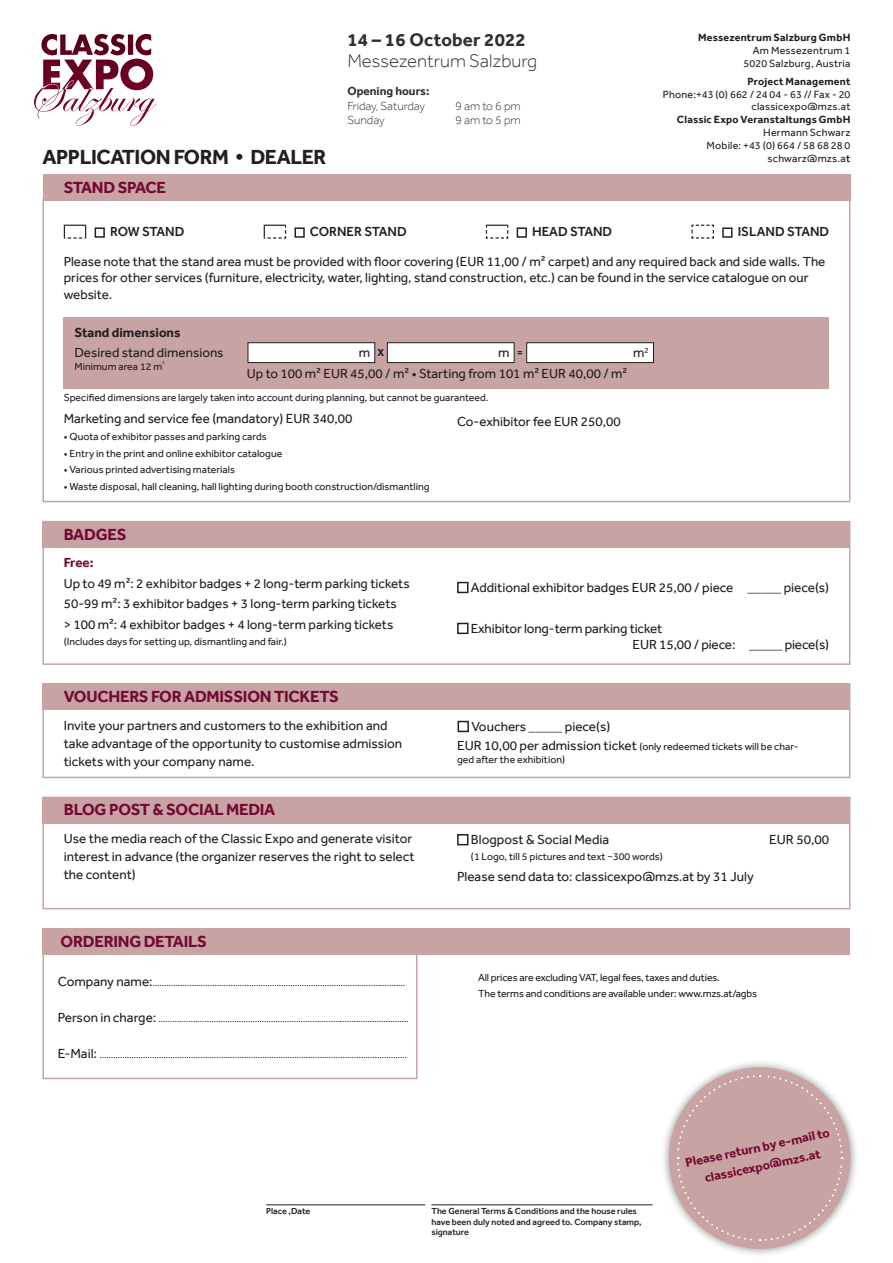
<style>
.page{position:relative;width:893px;height:1263px;background:#fff}
.page>*{position:absolute;margin:0;border:0;box-sizing:border-box;transform-origin:0 0}
.t1{font:700 21px "Effra";letter-spacing:-.02em;color:#231f20}
.t2{font:300 18.75px "Effra";color:#312f30}
.t3{font:700 18.75px "Effra";letter-spacing:.01em;color:#312f30}
.t4{font:700 16.5px "Effra";letter-spacing:-.015em;color:#740932}
.t5{font:13.5px/16.2px "Effra";color:#231f20}
.t6{font:500 13.5px "Effra";color:#231f20}
.t7{font:700 13.5px "Effra";color:#231f20}
.t8{font:700 13.5px "Effra";color:#740932}
.t9{font:700 12.9px/19px "Effra";color:#740932;text-align:center}
.t10{font:300 12px "Effra";color:#312f30}
.t11{font:700 12px "Effra";color:#312f30}
.t12{font:10.65px/12.9px "Effra";letter-spacing:.02em;color:#231f20;text-align:right}
.t13{font:700 10.65px "Effra";letter-spacing:.02em;color:#231f20}
.t14{font:10.5px/16.8px "Effra";color:#231f20}
.t15{font:700 10.5px "Effra";color:#231f20}
.t16{font:9px "Effra";color:#231f20}
.t17{font:500 9px/10.8px "Effra";color:#231f20}
.s1{font-weight:500}
.s2{font-size:13.5px}
</style>
<div class="page">
<svg style="left:34px;top:34px;width:119px;height:85px"></svg>
<div style="left:660px;top:1058px;width:199px;height:199px;background:#231f20;opacity:.5"></div>
<div style="left:669px;top:1067px;width:181px;height:182px;background:#c8a3a4;border-radius:50%"></div>
<svg style="left:676px;top:1074px;width:168px;height:168px"></svg>
<div style="left:43px;top:942px;width:374px;height:137px;border:2px solid #c8a3a4"></div>
<div style="left:43px;top:928px;width:807px;height:27px;background:#c8a3a4"></div>
<div style="left:43px;top:521px;width:807px;height:144px;border:2px solid #c8a3a4"></div>
<div style="left:43px;top:521px;width:807px;height:27px;background:#c8a3a4"></div>
<div style="left:457px;top:582px;width:11px;height:11px;border:2px solid #231f20"></div>
<div style="left:457px;top:623px;width:11px;height:11px;border:2px solid #231f20"></div>
<div style="left:43px;top:683px;width:807px;height:95px;border:2px solid #c8a3a4"></div>
<div style="left:43px;top:683px;width:807px;height:27px;background:#c8a3a4"></div>
<div style="left:458px;top:721px;width:11px;height:11px;border:2px solid #231f20"></div>
<div style="left:43px;top:797px;width:807px;height:112px;border:2px solid #c8a3a4"></div>
<div style="left:43px;top:797px;width:807px;height:27px;background:#c8a3a4"></div>
<div style="left:457px;top:834px;width:11px;height:11px;border:2px solid #231f20"></div>
<hr style="left:266px;top:1204px;width:159px;height:1px;background:#231f20">
<hr style="left:431px;top:1204px;width:221px;height:1px;background:#231f20">
<svg style="left:691px;top:224px;width:23px;height:15px"></svg>
<div style="left:722px;top:227px;width:10px;height:11px;border:2px solid #231f20"></div>
<div style="left:43px;top:174px;width:807px;height:27px;background:#c8a3a4"></div>
<svg style="left:64px;top:225px;width:22px;height:14px"></svg>
<div style="left:95px;top:227px;width:10px;height:11px;border:2px solid #231f20"></div>
<svg style="left:263px;top:225px;width:24px;height:14px"></svg>
<div style="left:294px;top:227px;width:11px;height:11px;border:2px solid #231f20"></div>
<svg style="left:485px;top:225px;width:24px;height:14px"></svg>
<div style="left:517px;top:227px;width:10px;height:11px;border:2px solid #231f20"></div>
<div style="left:64px;top:317px;width:765px;height:71px;background:#c8a3a4"></div>
<svg style="left:247px;top:342px;width:129px;height:21px;background:#e6e5e5"></svg>
<svg style="left:387px;top:342px;width:128px;height:21px;background:#e7e6e6"></svg>
<svg style="left:526px;top:342px;width:128px;height:21px;background:#e7e6e6"></svg>
<h1 class="t1" style="left:43px;top:145px;width:285px">APPLICATION FORM • DEALER</h1>
<h2 class="t3" style="left:347px;top:29px;width:180px">14 – 16 October 2022</h2>
<h2 class="t2" style="left:347px;top:50px;width:191px">Messezentrum Salzburg</h2>
<p class="t11" style="left:347px;top:84px;width:84px">Opening hours:</p>
<p class="t10" style="left:347px;top:98px;width:79px">Friday, Saturday</p>
<p class="t10" style="left:455px;top:98px;width:67px">9 am to 6 pm</p>
<p class="t10" style="left:347px;top:113px;width:39px">Sunday</p>
<p class="t10" style="left:455px;top:113px;width:67px">9 am to 5 pm</p>
<p class="t13" style="left:698px;top:31px;width:154px">Messezentrum Salzburg GmbH</p>
<p class="t12" style="left:743px;top:44px;width:109px">Am Messezentrum 1<br>5020 Salzburg, Austria</p>
<p class="t13" style="left:748px;top:75px;width:104px">Project Management</p>
<p class="t12" style="left:663px;top:87px;width:189px">Phone:+43 (0) 662 / 24 04 - 63 // Fax - 20 classicexpo@mzs.at</p>
<p class="t13" style="left:677px;top:113px;width:175px">Classic Expo Veranstaltungs GmbH</p>
<p class="t12" style="left:707px;top:126px;width:145px">Hermann Schwarz<br>Mobile: +43 (0) 664 / 58 68 28 0 schwarz@mzs.a<span class="s1">t</span></p>
<p class="t4" style="left:64px;top:178px;width:104px">STAND SPACE</p>
<p class="t6" style="left:110px;top:224px;width:76px">ROW STAND</p>
<p class="t6" style="left:310px;top:224px;width:98px">CORNER STAND</p>
<p class="t6" style="left:532px;top:224px;width:82px">HEAD STAND</p>
<p class="t5" style="left:64px;top:253px;width:763px">Please note that the stand area must be provided with floor covering (EUR 11,00 / m² carpet) and any required back and side walls. The prices for other services (furniture, electricity, water, lighting, stand construction, etc.) can be found in the service catalogue on our website.</p>
<p class="t6" style="left:738px;top:224px;width:93px">ISLAND STAND</p>
<p class="t7" style="left:74px;top:324px;width:108px">Stand dimensions</p>
<p class="t5" style="left:74px;top:344px;width:151px">Desired stand dimensions</p>
<p class="t14" style="left:74px;top:358px;width:92px">Minimum area 12 m<sup>²</sup></p>
<p class="t5" style="left:359px;top:344px;width:13px">m</p>
<p class="t5" style="left:498px;top:344px;width:13px">m</p>
<p class="t5" style="left:633px;top:344px;width:17px">m<sup>2</sup></p>
<p class="t15" style="left:378px;top:347px;width:8px">X</p>
<p class="t15" style="left:517px;top:347px;width:7px">=</p>
<p class="t5" style="left:247px;top:365px;width:382px">Up to 100 m² EUR 45,00 / m² • Starting from 101 m² EUR 40,00 / m²</p>
<p class="t14" style="left:64px;top:389px;width:426px">Specified dimensions are largely taken into account during planning, but cannot be guaranteed.</p>
<p class="t5" style="left:64px;top:410px;width:290px">Marketing and service fee (mandatory) EUR 340,00</p>
<p class="t14" style="left:64px;top:428px;width:204px">• Quota of exhibitor passes and parking cards</p>
<p class="t14" style="left:64px;top:444px;width:220px">• Entry in the print and online exhibitor catalogue</p>
<p class="t14" style="left:64px;top:461px;width:173px">• Various printed advertising materials</p>
<p class="t14" style="left:64px;top:478px;width:367px">• Waste disposal, hall cleaning, hall lighting during booth construction/dismantling</p>
<p class="t4" style="left:64px;top:524px;width:64px">BADGES</p>
<p class="t8" style="left:64px;top:555px;width:31px">Free:</p>
<p class="t5" style="left:64px;top:573px;width:347px;line-height:20.4px">Up to 49 m²: 2 exhibitor badges + 2 long-term parking tickets<br>50-99 m²: 3 exhibitor badges + 3 long-term parking tickets<br>&gt; 100 m²: 4 exhibitor badges + 4 long-term parking tickets</p>
<p class="t14" style="left:64px;top:633px;width:225px">(Includes days for setting up, dismantling and fair.)</p>
<p class="t5" style="left:457px;top:413px;width:165px">Co-exhibitor fee EUR 250,00</p>
<p class="t5" style="left:471px;top:579px;width:360px">Additional exhibitor badges EUR 25,00 / piece _____ piece(s)</p>
<p class="t5" style="left:633px;top:620px;width:198px;text-indent:-162px">Exhibitor long-term parking ticket<br>EUR 15,00 / piece: _____ piece(s)</p>
<p class="t4" style="left:64px;top:687px;width:277px">VOUCHERS FOR ADMISSION TICKETS</p>
<p class="t5" style="left:64px;top:717px;width:325px">Invite your partners and customers to the exhibition and</p>
<p class="t5" style="left:471px;top:718px;width:140px">Vouchers _____ piece(s)</p>
<p class="t5" style="left:64px;top:734px;width:340px;line-height:18px">take advantage of the opportunity to customise admission tickets with your company name.</p>
<p class="t14" style="left:457px;top:740px;width:343px;line-height:12.6px"><span class="s2">EUR 10,00 per admission ticket</span> (only redeemed tickets will be char&shy;ged after the exhibition)</p>
<p class="t4" style="left:64px;top:800px;width:213px">BLOG POST &amp; SOCIAL MEDIA</p>
<p class="t5" style="left:471px;top:831px;width:140px">Blogpost &amp; Social Media</p>
<p class="t5" style="left:769px;top:831px;width:61px">EUR 50,00</p>
<p class="t14" style="left:471px;top:848px;width:193px">(1 Logo, till 5 pictures and text ~300 words)</p>
<p class="t5" style="left:457px;top:868px;width:298px">Please send data to: classicexpo@mzs.at by 31 July</p>
<p class="t5" style="left:64px;top:829px;width:352px;line-height:18px">Use the media reach of the Classic Expo and generate visitor interest in advance (the organizer reserves the right to select the content)</p>
<p class="t4" style="left:61px;top:931px;width:148px">ORDERING DETAILS</p>
<p class="t16" style="left:58px;top:977px;width:349px"><span class="s2">Company name:</span>..............................................................................................................</p>
<p class="t16" style="left:58px;top:1013px;width:352px"><span class="s2">Person in charge:</span> .............................................................................................................</p>
<p class="t16" style="left:58px;top:1049px;width:351px"><span class="s2">E-Mail:</span> ......................................................................................................................................</p>
<p class="t14" style="left:478px;top:968px;width:281px">All prices are excluding VAT, legal fees, taxes and duties.<br>The terms and conditions are available under: www.mzs.at/agbs</p>
<p class="t9" style="left:684px;top:1153px;width:149px;rotate:-12deg">Please return by e-mail to classicexpo@mzs.at</p>
<p class="t17" style="left:266px;top:1205px;width:46px">Place ,Date</p>
<p class="t17" style="left:431px;top:1205px;width:212px">The General Terms &amp; Conditions and the house rules have been duly noted and agreed to. Company stamp, signature</p>
</div>
